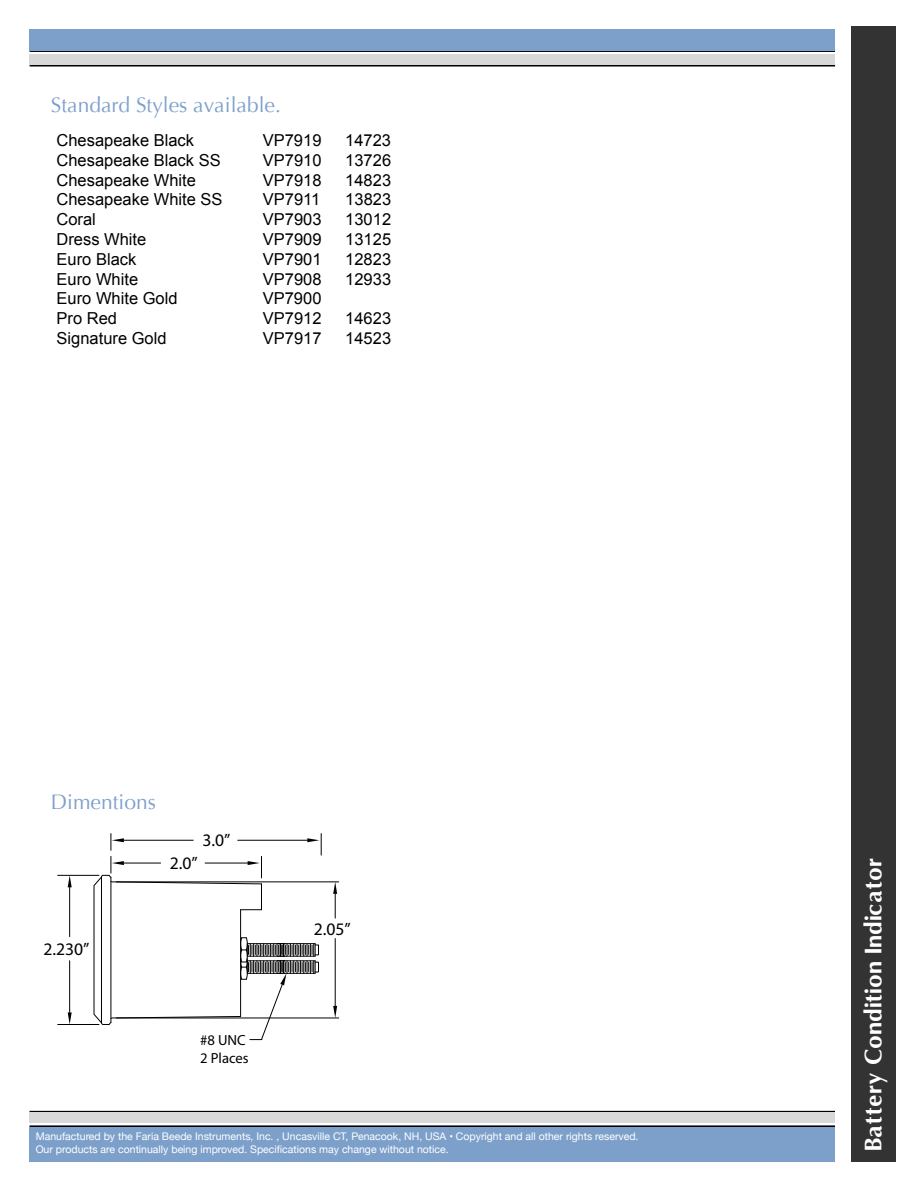
<style>
.page{position:relative;width:918px;height:1188px;background:#fff}
.page>*{position:absolute;margin:0;border:0;box-sizing:border-box;transform-origin:0 0}
.t1{font:700 22.5px "Omni";color:#fff}
.t2{font:21px "Optima";color:#7da0cb}
.t3{font:17.7px "Myriad Pro";color:#000}
.t4{font:16.5px "Arial";color:#000}
.t5{font:14.7px/17.7px "Myriad Pro";color:#000}
.t6{font:10.5px/12.6px "Helvetica Neue";color:#fff}
</style>
<div class="page">
<div style="left:851px;top:26px;width:45px;height:1136px;background:#333"></div>
<hr style="left:30px;top:49px;width:805px;height:3px;background:#000">
<hr style="left:30px;top:64px;width:805px;height:3px;background:#000">
<div style="left:30px;top:29px;width:805px;height:21px;background:#7da0cb"></div>
<div style="left:30px;top:54px;width:805px;height:11px;background:#d8d8d8"></div>
<hr style="left:30px;top:1125px;width:805px;height:3px;background:#000">
<hr style="left:30px;top:1111px;width:805px;height:3px;background:#000">
<div style="left:30px;top:1127px;width:805px;height:35px;background:#7da0cb"></div>
<div style="left:30px;top:1112px;width:805px;height:11px;background:#d8d8d8"></div>
<hr style="left:116px;top:881px;width:223px;height:1px;background:#000">
<hr style="left:116px;top:1018px;width:223px;height:1px;background:#000">
<hr style="left:335px;top:938px;width:1px;height:68px;background:#000">
<svg style="left:333px;top:882px;width:4px;height:36px"></svg>
<svg style="left:333px;top:1006px;width:4px;height:12px"></svg>
<hr style="left:58px;top:875px;width:41px;height:1px;background:#000">
<hr style="left:58px;top:1024px;width:41px;height:1px;background:#000">
<hr style="left:69px;top:887px;width:1px;height:50px;background:#000">
<hr style="left:69px;top:961px;width:1px;height:51px;background:#000">
<svg style="left:68px;top:875px;width:4px;height:12px"></svg>
<svg style="left:68px;top:1012px;width:4px;height:12px"></svg>
<svg style="left:93px;top:834px;width:229px;height:207px"></svg>
<p class="t2" style="left:51px;top:93px;width:231px">Standard Styles available.</p>
<p class="t4" style="left:57px;top:129px;width:139px">Chesapeake Black</p>
<p class="t4" style="left:263px;top:129px;width:60px">VP7919</p>
<p class="t4" style="left:345px;top:129px;width:47px">14723</p>
<p class="t4" style="left:57px;top:149px;width:166px">Chesapeake Black SS</p>
<p class="t4" style="left:263px;top:149px;width:60px">VP7910</p>
<p class="t4" style="left:345px;top:149px;width:47px">13726</p>
<p class="t4" style="left:57px;top:169px;width:141px">Chesapeake White</p>
<p class="t4" style="left:263px;top:169px;width:60px">VP7918</p>
<p class="t4" style="left:345px;top:169px;width:47px">14823</p>
<p class="t4" style="left:57px;top:189px;width:167px">Chesapeake White SS</p>
<p class="t4" style="left:263px;top:189px;width:59px">VP7911</p>
<p class="t4" style="left:345px;top:189px;width:47px">13823</p>
<p class="t4" style="left:57px;top:209px;width:41px">Coral</p>
<p class="t4" style="left:263px;top:209px;width:60px">VP7903</p>
<p class="t4" style="left:345px;top:209px;width:47px">13012</p>
<p class="t4" style="left:57px;top:228px;width:91px">Dress White</p>
<p class="t4" style="left:263px;top:228px;width:60px">VP7909</p>
<p class="t4" style="left:345px;top:228px;width:47px">13125</p>
<p class="t4" style="left:57px;top:248px;width:81px">Euro Black</p>
<p class="t4" style="left:263px;top:248px;width:60px">VP7901</p>
<p class="t4" style="left:345px;top:248px;width:47px">12823</p>
<p class="t4" style="left:57px;top:268px;width:83px">Euro White</p>
<p class="t4" style="left:263px;top:268px;width:60px">VP7908</p>
<p class="t4" style="left:345px;top:268px;width:47px">12933</p>
<p class="t4" style="left:57px;top:288px;width:123px">Euro White Gold</p>
<p class="t4" style="left:263px;top:288px;width:60px">VP7900</p>
<p class="t4" style="left:57px;top:308px;width:62px">Pro Red</p>
<p class="t4" style="left:263px;top:308px;width:60px">VP7912</p>
<p class="t4" style="left:345px;top:308px;width:47px">14623</p>
<p class="t4" style="left:57px;top:327px;width:112px">Signature Gold</p>
<p class="t4" style="left:263px;top:327px;width:60px">VP7917</p>
<p class="t4" style="left:345px;top:327px;width:47px">14523</p>
<p class="t2" style="left:51px;top:789px;width:107px">Dimentions</p>
<p class="t3" style="left:203px;top:830px;width:29px">3.0”</p>
<p class="t3" style="left:170px;top:852px;width:29px">2.0”</p>
<p class="t3" style="left:43px;top:938px;width:48px">2.230”</p>
<p class="t5" style="left:200px;top:1031px;width:50px">#8 UNC<br>2 Places</p>
<p class="t3" style="left:314px;top:918px;width:39px">2.05”</p>
<p class="t6" style="left:36px;top:1130px;width:604px">Manufactured by the Faria Beede Instruments, Inc. , Uncasville CT, Penacook, NH, USA • Copyright and all other rights reserved.<br>Our products are continually being improved. Specifications may change without notice.</p>
<h1 class="t1" style="left:859px;top:1151px;width:295px;rotate:-90deg">Battery Condition Indicator</h1>
</div>
